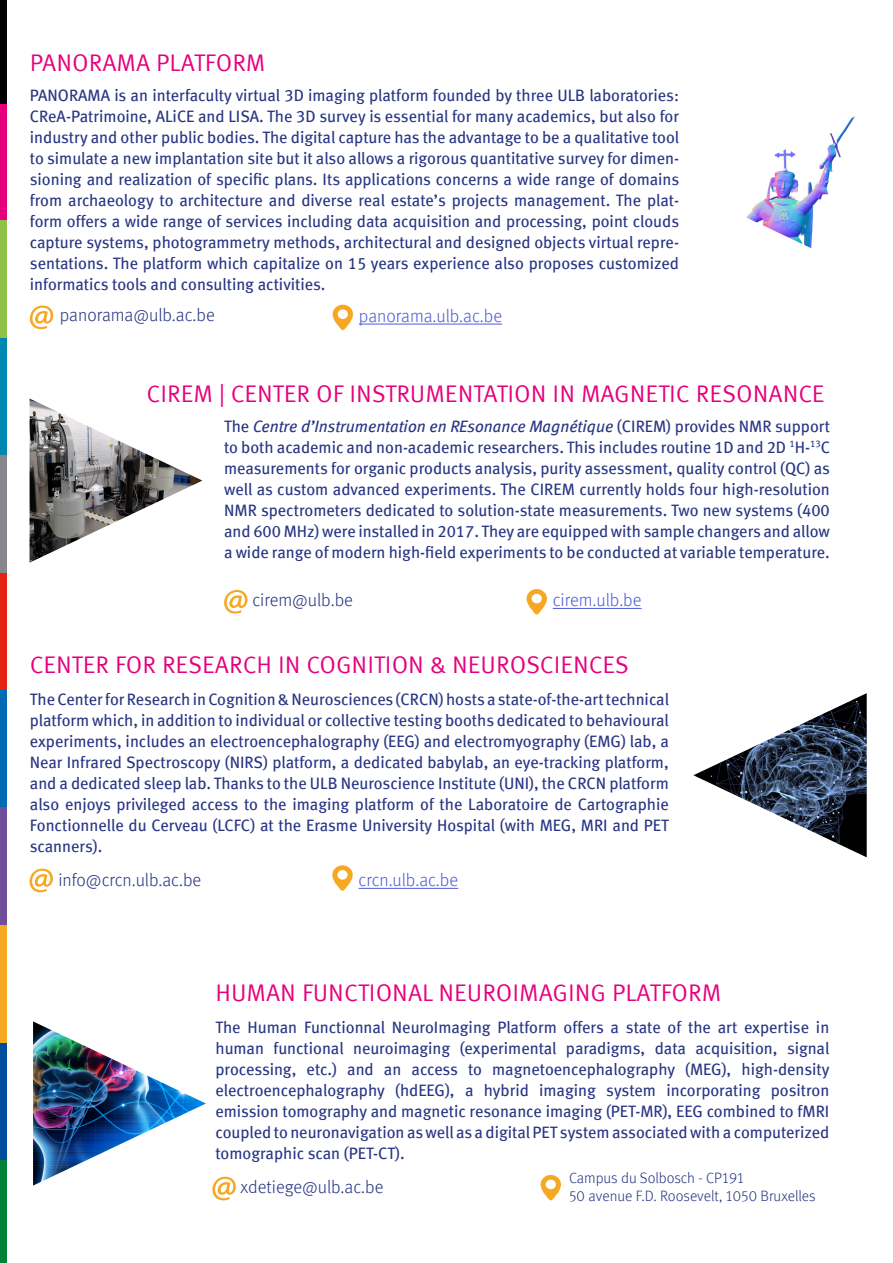
<style>
.page{position:relative;width:893px;height:1263px;background:#fff}
.page>*{position:absolute;margin:0;border:0;box-sizing:border-box;transform-origin:0 0}
.t1{font:24px "Meta Normal Caps";color:#e6007d}
.t2{font:18px "Meta Light LF";letter-spacing:-.005em;color:#283583}
.t3{font:18px "Meta Light LF";letter-spacing:-.005em;color:#4f5cd6}
.t4{font:16.5px/21px "Meta Book LF";color:#283583;text-align:justify}
.t5{font:italic 16.5px "Meta";color:#283583}
.t6{font:15px/18px "Meta Light LF";color:#283583}
.s1{font-family:"Meta Book LF";font-style:normal}
</style>
<div class="page">
<div style="left:0;top:103px;width:6px;height:118px;background:#e6007d"></div>
<div style="left:0;top:0;width:6px;height:103px;background:#000"></div>
<div style="left:0;top:221px;width:6px;height:117px;background:#8fc148"></div>
<div style="left:0;top:573px;width:6px;height:117px;background:#e42313"></div>
<div style="left:0;top:690px;width:6px;height:118px;background:#006ab4"></div>
<div style="left:0;top:338px;width:6px;height:117px;background:#0087b1"></div>
<div style="left:0;top:1042px;width:6px;height:119px;background:#004e9b"></div>
<div style="left:0;top:1161px;width:6px;height:102px;background:#008237"></div>
<div style="left:0;top:808px;width:6px;height:117px;background:#6f4f9b"></div>
<div style="left:0;top:455px;width:6px;height:118px;background:#86888c"></div>
<div style="left:0;top:925px;width:6px;height:117px;background:#f7a823"></div>
<img style="left:30px;top:398px;width:172px;height:165px">
<img style="left:693px;top:693px;width:174px;height:164px">
<img style="left:746px;top:116px;width:109px;height:133px">
<img style="left:33px;top:1021px;width:173px;height:164px">
<svg style="left:333px;top:305px;width:20px;height:25px"></svg>
<hr style="left:359px;top:324px;width:143px;height:1px;background:#4f5cd6">
<svg style="left:527px;top:589px;width:20px;height:25px"></svg>
<hr style="left:553px;top:608px;width:89px;height:1px;background:#4f5cd6">
<svg style="left:332px;top:865px;width:21px;height:26px"></svg>
<hr style="left:359px;top:888px;width:99px;height:1px;background:#4f5cd6">
<svg style="left:541px;top:1175px;width:20px;height:25px"></svg>
<svg style="left:30px;top:306px;width:23px;height:23px"></svg>
<svg style="left:30px;top:869px;width:23px;height:23px"></svg>
<svg style="left:212px;top:1177px;width:24px;height:23px"></svg>
<svg style="left:224px;top:590px;width:23px;height:24px"></svg>
<h1 class="t1" style="left:30px;top:49px;width:237px">PANORAMA PLATFORM</h1>
<p class="t4" style="left:30px;top:84px;width:651px">PANORAMA is an interfaculty virtual 3D imaging platform founded by three ULB laboratories:<br>CReA-Patrimoine, ALiCE and LISA. The 3D survey is essential for many academics, but also for industry and other public bodies. The digital capture has the advantage to be a qualitative tool to simulate a new implantation site but it also allows a rigorous quantitative survey for dimen&shy;sioning and realization of specific plans. Its applications concerns a wide range of domains from archaeology to architecture and diverse real estate’s projects management. The plat&shy;form offers a wide range of services including data acquisition and processing, point clouds capture systems, photogrammetry methods, architectural and designed objects virtual repre&shy;sentations. The platform which capitalize on 15 years experience also proposes customized informatics tools and consulting activities.</p>
<p class="t2" style="left:60px;top:305px;width:157px">panorama@ulb.ac.be</p>
<p class="t3" style="left:359px;top:305px;width:145px">panorama.ulb.ac.be</p>
<h1 class="t1" style="left:146px;top:379px;width:680px">CIREM | CENTER OF INSTRUMENTATION IN MAGNETIC RESONANCE</h1>
<p class="t5" style="left:224px;top:416px;width:607px"><span class="s1">The</span> Centre d’Instrumentation en REsonance Magnétique <span class="s1">(CIREM) provides NMR support</span></p>
<p class="t4" style="left:224px;top:436px;width:608px">to both academic and non-academic researchers. This includes routine 1D and 2D <sup>1</sup>H-<sup>13</sup>C measurements for organic products analysis, purity assessment, quality control (QC) as well as custom advanced experiments. The CIREM currently holds four high-resolution NMR spectrometers dedicated to solution-state measurements. Two new systems (400 and 600 MHz) were installed in 2017. They are equipped with sample changers and allow a wide range of modern high-field experiments to be conducted at variable temperature.</p>
<p class="t2" style="left:252px;top:589px;width:102px">cirem@ulb.be</p>
<p class="t3" style="left:553px;top:589px;width:90px">cirem.ulb.be</p>
<h1 class="t1" style="left:30px;top:651px;width:601px">CENTER FOR RESEARCH IN COGNITION &amp; NEUROSCIENCES</h1>
<p class="t4" style="left:30px;top:689px;width:641px">The Center for Research in Cognition &amp; Neurosciences (CRCN) hosts a state-of-the-art technical platform which, in addition to individual or collective testing booths dedicated to behavioural experiments, includes an electroencephalography (EEG) and electromyography (EMG) lab, a Near Infrared Spectroscopy (NIRS) platform, a dedicated babylab, an eye-tracking platform, and a dedicated sleep lab. Thanks to the ULB Neuroscience Institute (UNI), the CRCN platform also enjoys privileged access to the imaging platform of the Laboratoire de Cartographie Fonctionnelle du Cerveau (LCFC) at the Erasme University Hospital (with MEG, MRI and PET scanners).</p>
<p class="t2" style="left:58px;top:869px;width:144px">info@crcn.ulb.ac.be</p>
<p class="t3" style="left:359px;top:869px;width:101px">crcn.ulb.ac.be</p>
<h1 class="t1" style="left:215px;top:978px;width:507px">HUMAN FUNCTIONAL NEUROIMAGING PLATFORM</h1>
<p class="t4" style="left:215px;top:1016px;width:615px">The Human Functionnal NeuroImaging Platform offers a state of the art expertise in human functional neuroimaging (experimental paradigms, data acquisition, signal processing, etc.) and an access to magnetoencephalography (MEG), high-density electroencephalography (hdEEG), a hybrid imaging system incorporating positron emission tomography and magnetic resonance imaging (PET-MR), EEG combined to fMRI coupled to neuronavigation as well as a digital PET system associated with a computerized tomographic scan (PET-CT).</p>
<p class="t2" style="left:241px;top:1176px;width:144px">xdetiege@ulb.ac.be</p>
<p class="t6" style="left:569px;top:1169px;width:248px">Campus du Solbosch - CP191<br>50 avenue F.D. Roosevelt, 1050 Bruxelles</p>
</div>
